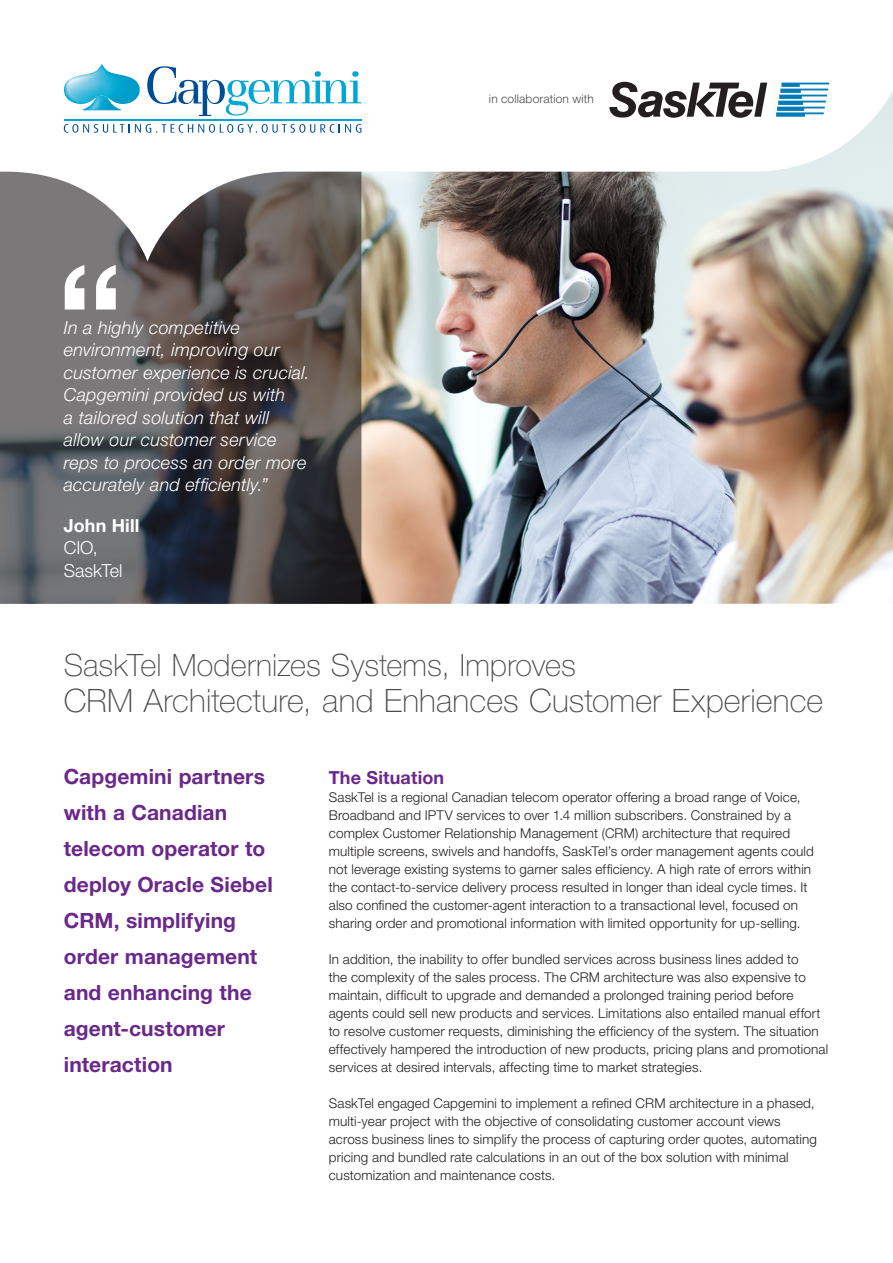
<style>
.page{position:relative;width:893px;height:1263px;background:#fff}
.page>*{position:absolute;margin:0;border:0;box-sizing:border-box;transform-origin:0 0}
.t1{font:500 157.5px "Helvetica Neue LT Std";color:#fff}
.t2{font:100 32.25px "Helvetica Neue LT Std";letter-spacing:.005em;color:#4b4c4d}
.t3{font:100 30.75px "Helvetica Neue LT Std";letter-spacing:.005em;color:#4b4c4d}
.subtitle{font:700 21px/36px "Helvetica Neue LT Std";letter-spacing:.005em;color:#6a288a}
.pullquote-text{font:italic 300 18px/22.5px "Helvetica Neue LT Std";letter-spacing:.01em;color:#fff}
.head1{font:700 18px "Helvetica Neue LT Std";letter-spacing:.005em;color:#6a288a}
.pullquote-title{font:300 18px/22.5px "Helvetica Neue LT Std";color:#fff}
.pullquote-name{font:700 18px "Helvetica Neue LT Std";letter-spacing:.005em;color:#fff}
.text{font:300 13.5px/18px "Helvetica Neue LT Std";letter-spacing:.01em;color:#231f20}
.t4{font:300 12px "Helvetica Neue LT Std";letter-spacing:.015em;color:#4b4c4d}
</style>
<div class="page">
<img style="left:0;top:81px;width:893px;height:523px">
<svg style="left:64px;top:64px;width:76px;height:46px"></svg>
<svg style="left:147px;top:66px;width:214px;height:50px"></svg>
<svg style="left:64px;top:124px;width:297px;height:9px"></svg>
<hr style="left:64px;top:119px;width:297px;height:2px;background:#00a7d5">
<svg style="left:0;top:172px;width:361px;height:432px;background:#625f60"></svg>
<svg style="left:776px;top:83px;width:53px;height:34px"></svg>
<svg style="left:609px;top:82px;width:158px;height:36px"></svg>
<p class="t1" style="left:55px;top:228px;width:71px">“</p>
<p class="pullquote-text" style="left:64px;top:316px;width:248px">In a highly competitive environment, improving our customer experience is crucial.<br>Capgemini provided us with<br>a tailored solution that will allow our customer service reps to process an order more accurately and efficiently.”</p>
<p class="pullquote-name" style="left:64px;top:514px;width:77px">John Hill</p>
<p class="pullquote-title" style="left:64px;top:536px;width:60px">CIO,<br>SaskTel</p>
<p class="t4" style="left:489px;top:92px;width:106px">in collaboration with</p>
<p class="t3" style="left:64px;top:647px;width:514px">SaskTel Modernizes Systems, Improves</p>
<p class="t2" style="left:64px;top:682px;width:761px">CRM Architecture, and Enhances Customer Experience</p>
<p class="subtitle" style="left:64px;top:758px;width:210px">Capgemini partners with a Canadian telecom operator to deploy Oracle Siebel<br>CRM, simplifying order management and enhancing the agent-customer interaction</p>
<p class="head1" style="left:329px;top:766px;width:117px">The Situation</p>
<p class="text" style="left:329px;top:788px;width:486px">SaskTel is a regional Canadian telecom operator offering a broad range of Voice, Broadband and IPTV services to over 1.4 million subscribers. Constrained by a complex Customer Relationship Management (CRM) architecture that required multiple screens, swivels and handoffs, SaskTel’s order management agents could not leverage existing systems to garner sales efficiency. A high rate of errors within the contact-to-service delivery process resulted in longer than ideal cycle times. It also confined the customer-agent interaction to a transactional level, focused on sharing order and promotional information with limited opportunity for up-selling.</p>
<p class="text" style="left:329px;top:950px;width:501px">In addition, the inability to offer bundled services across business lines added to<br>the complexity of the sales process. The CRM architecture was also expensive to maintain, difficult to upgrade and demanded a prolonged training period before agents could sell new products and services. Limitations also entailed manual effort to resolve customer requests, diminishing the efficiency of the system. The situation effectively hampered the introduction of new products, pricing plans and promotional services at desired intervals, affecting time to market strategies.</p>
<p class="text" style="left:329px;top:1094px;width:490px">SaskTel engaged Capgemini to implement a refined CRM architecture in a phased, multi-year project with the objective of consolidating customer account views across business lines to simplify the process of capturing order quotes, automating pricing and bundled rate calculations in an out of the box solution with minimal customization and maintenance costs.</p>
</div>
